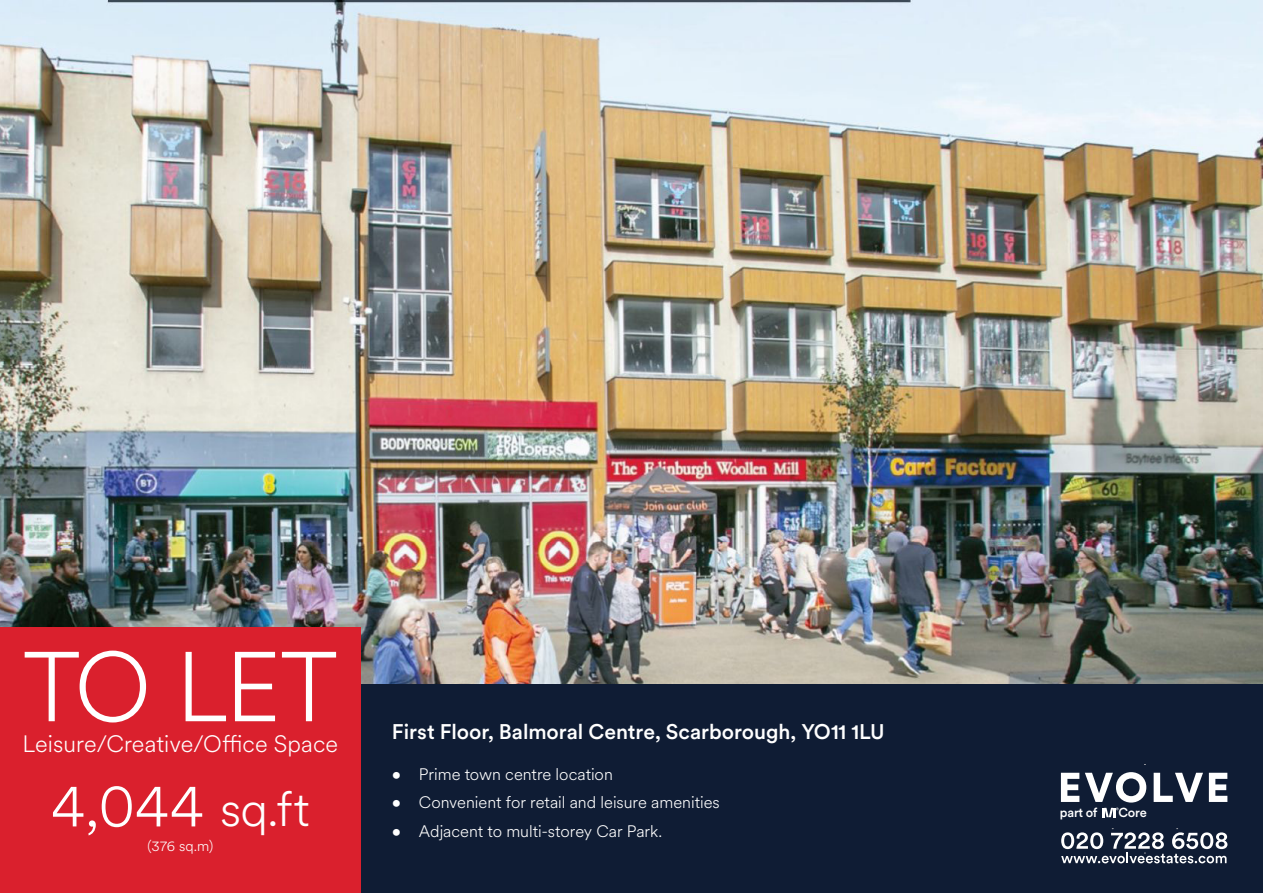
<style>
.page{position:relative;width:1263px;height:893px;background:#fff}
.page>*{position:absolute;margin:0;border:0;box-sizing:border-box;transform-origin:0 0}
.t1{font:300 97.8px "Circular XX";color:#fff}
.HEADERS{font:300 61.05px "Circular XX";color:#fff}
.HEADERS-2{font:300 48.15px "Circular XX";color:#fff}
.t2{font:300 23.4px "Circular XX";color:#fff}
.t3{font:500 21px "Circular XX";letter-spacing:-.005em;color:#fff}
.t4{font:300 16.5px "Circular XX";letter-spacing:-.005em;color:#fff}
.HEADERS-3{font:300 14.4px "Circular XX";color:#fff}
.t5{font:500 12.9px "Circular XX";letter-spacing:-.02em;color:#fff}
</style>
<div class="page">
<div style="left:361px;top:683px;width:902px;height:210px;background:#0f1c34"></div>
<img style="left:0;top:0;width:1263px;height:683px">
<div style="left:0;top:628px;width:361px;height:265px;background:#da202d"></div>
<svg style="left:1061px;top:828px;width:166px;height:35px"></svg>
<svg style="left:1061px;top:772px;width:166px;height:45px"></svg>
<p class="t1" style="left:23px;top:621px;width:317px">TO LET</p>
<p class="t2" style="left:23px;top:728px;width:317px">Leisure/Creative/Office Space</p>
<p class="HEADERS" style="left:51px;top:764px;width:155px">4,044</p>
<p class="HEADERS-3" style="left:148px;top:836px;width:67px">(376 sq.m)</p>
<p class="HEADERS-2" style="left:220px;top:777px;width:91px">sq.ft</p>
<p class="t3" style="left:392px;top:717px;width:494px">First Floor, Balmoral Centre, Scarborough, YO11 1LU</p>
<p class="t4" style="left:392px;top:763px;width:222px">• Prime town centre location</p>
<p class="t4" style="left:392px;top:792px;width:329px">• Convenient for retail and leisure amenities</p>
<p class="t4" style="left:392px;top:820px;width:272px">• Adjacent to multi-storey Car Park.</p>
<p class="t5" style="left:1060px;top:804px;width:39px">part of</p>
<p class="t5" style="left:1118px;top:804px;width:30px">Core</p>
</div>
